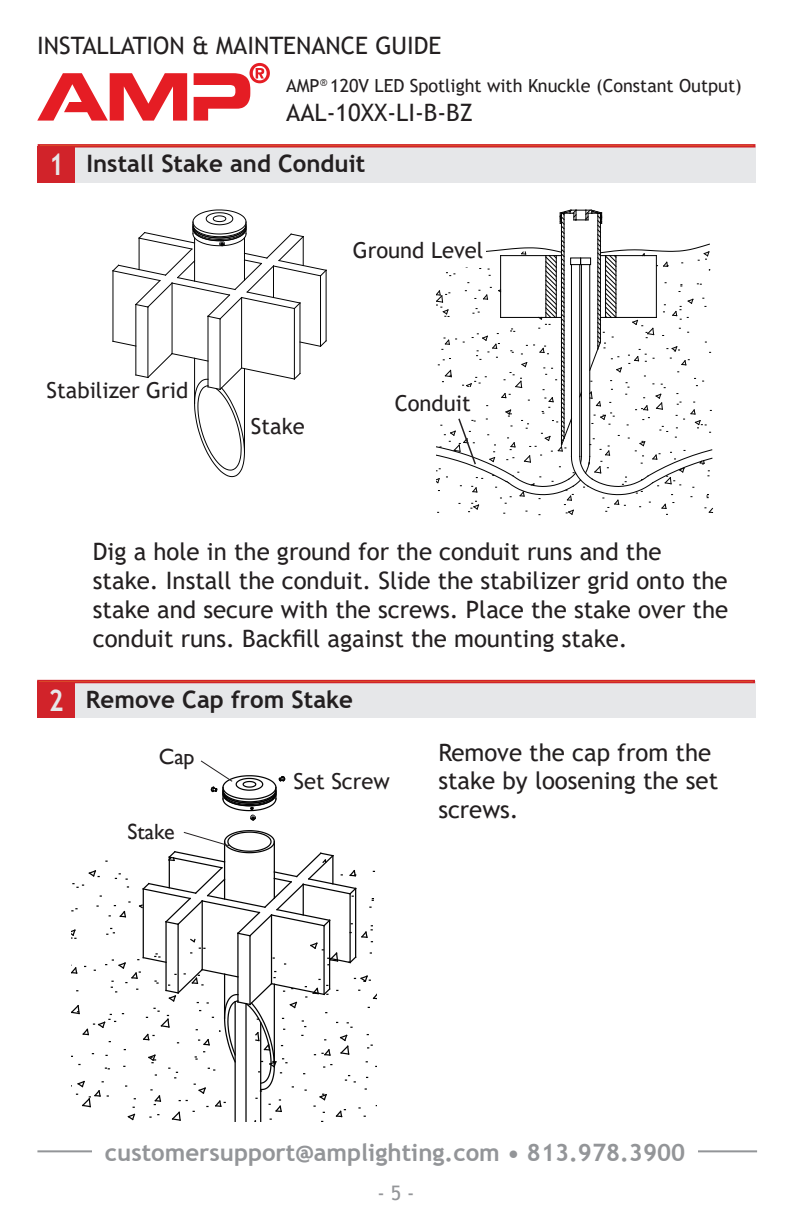
<style>
.page{position:relative;width:792px;height:1224px;background:#fff}
.page>*{position:absolute;margin:0;border:0;box-sizing:border-box;transform-origin:0 0}
.spec_numbers{font:700 30px "Trebuchet MS";color:#e6e7e9;scale:.84 1}
.t1{font:24px/28.8px "Trebuchet MS";color:#231f20}
.spec_bullets{font:700 24px "Trebuchet MS";color:#939598}
.t2{font:700 24px "Trebuchet MS";color:#231f20}
.t3{font:22px "Trebuchet MS";color:#231f20}
.t4{font:22px "Gill Sans";color:#231f20}
.spec_bullets-2{font:20px "Trebuchet MS";color:#939598}
.t5{font:18px "Trebuchet MS";color:#231f20}
</style>
<div class="page">
<hr style="left:37px;top:1150px;width:720px;height:2px;background:#939598">
<div style="left:92px;top:1143px;width:606px;height:18px;background:#fff"></div>
<svg style="left:194px;top:63px;width:76px;height:58px"></svg>
<svg style="left:37px;top:73px;width:150px;height:48px"></svg>
<hr style="left:113px;top:271px;width:1px;height:70px;background:#030303">
<hr style="left:294px;top:309px;width:1px;height:70px;background:#030303">
<hr style="left:300px;top:303px;width:1px;height:71px;background:#030303">
<hr style="left:220px;top:319px;width:1px;height:70px;background:#030303">
<hr style="left:208px;top:316px;width:1px;height:71px;background:#030303">
<hr style="left:320px;top:276px;width:1px;height:70px;background:#030303">
<hr style="left:326px;top:270px;width:1px;height:71px;background:#030303">
<hr style="left:147px;top:307px;width:1px;height:70px;background:#030303">
<hr style="left:135px;top:305px;width:1px;height:70px;background:#030303">
<svg style="left:112px;top:340px;width:215px;height:138px"></svg>
<hr style="left:172px;top:283px;width:1px;height:71px;background:#030303">
<hr style="left:241px;top:298px;width:1px;height:70px;background:#030303">
<svg style="left:112px;top:209px;width:215px;height:111px"></svg>
<hr style="left:273px;top:266px;width:1px;height:32px;background:#030303">
<div style="left:251px;top:413px;width:54px;height:26px;background:#fff"></div>
<div style="left:47px;top:382px;width:141px;height:16px;background:#fff"></div>
<svg style="left:436px;top:209px;width:278px;height:307px"></svg>
<div style="left:353px;top:234px;width:132px;height:33px;background:#fff"></div>
<svg style="left:200px;top:760px;width:86px;height:61px"></svg>
<svg style="left:71px;top:830px;width:306px;height:292px"></svg>
<div style="left:44px;top:146px;width:712px;height:37px;background:#e6e7e9"></div>
<div style="left:38px;top:146px;width:37px;height:37px;background:#d1232a"></div>
<div style="left:38px;top:144px;width:717px;height:4px;border:2px solid #d1232a"></div>
<div style="left:44px;top:682px;width:711px;height:36px;background:#e6e7e9"></div>
<div style="left:37px;top:682px;width:38px;height:36px;background:#d1232a"></div>
<div style="left:37px;top:680px;width:718px;height:3px;border:2px solid #d1232a"></div>
<p class="t1" style="left:37px;top:31px;width:406px">INSTALLATION &amp; MAINTENANCE GUIDE</p>
<p class="t5" style="left:286px;top:75px;width:457px">AMP<sup>®</sup> 120V LED Spotlight with Knuckle (Constant Output)</p>
<p class="t1" style="left:286px;top:98px;width:188px">AAL-10XX-LI-B-BZ</p>
<p class="spec_numbers" style="left:49px;top:145px;width:19px">1</p>
<p class="t2" style="left:86px;top:149px;width:280px">Install Stake and Conduit</p>
<p class="t3" style="left:47px;top:376px;width:143px">Stabilizer Grid</p>
<p class="t3" style="left:353px;top:237px;width:132px">Ground Level</p>
<p class="t3" style="left:251px;top:413px;width:55px">Stake</p>
<p class="t3" style="left:395px;top:389px;width:78px">Conduit</p>
<p class="t1" style="left:93px;top:537px;width:637px">Dig a hole in the ground for the conduit runs and the stake. Install the conduit. Slide the stabilizer grid onto the stake and secure with the screws. Place the stake over the conduit runs. Backfill against the mounting stake.</p>
<p class="spec_numbers" style="left:49px;top:681px;width:19px">2</p>
<p class="t2" style="left:86px;top:684px;width:269px">Remove Cap from Stake</p>
<p class="t4" style="left:159px;top:744px;width:37px">Cap</p>
<p class="t4" style="left:128px;top:819px;width:49px">Stake</p>
<p class="t3" style="left:294px;top:767px;width:98px">Set Screw</p>
<p class="t1" style="left:438px;top:737px;width:281px">Remove the cap from the stake by loosening the set screws.</p>
<p class="spec_bullets" style="left:105px;top:1138px;width:582px">customersupport@amplighting.com • 813.978.3900</p>
<p class="spec_bullets-2" style="left:377px;top:1180px;width:39px">- 5 -</p>
</div>
